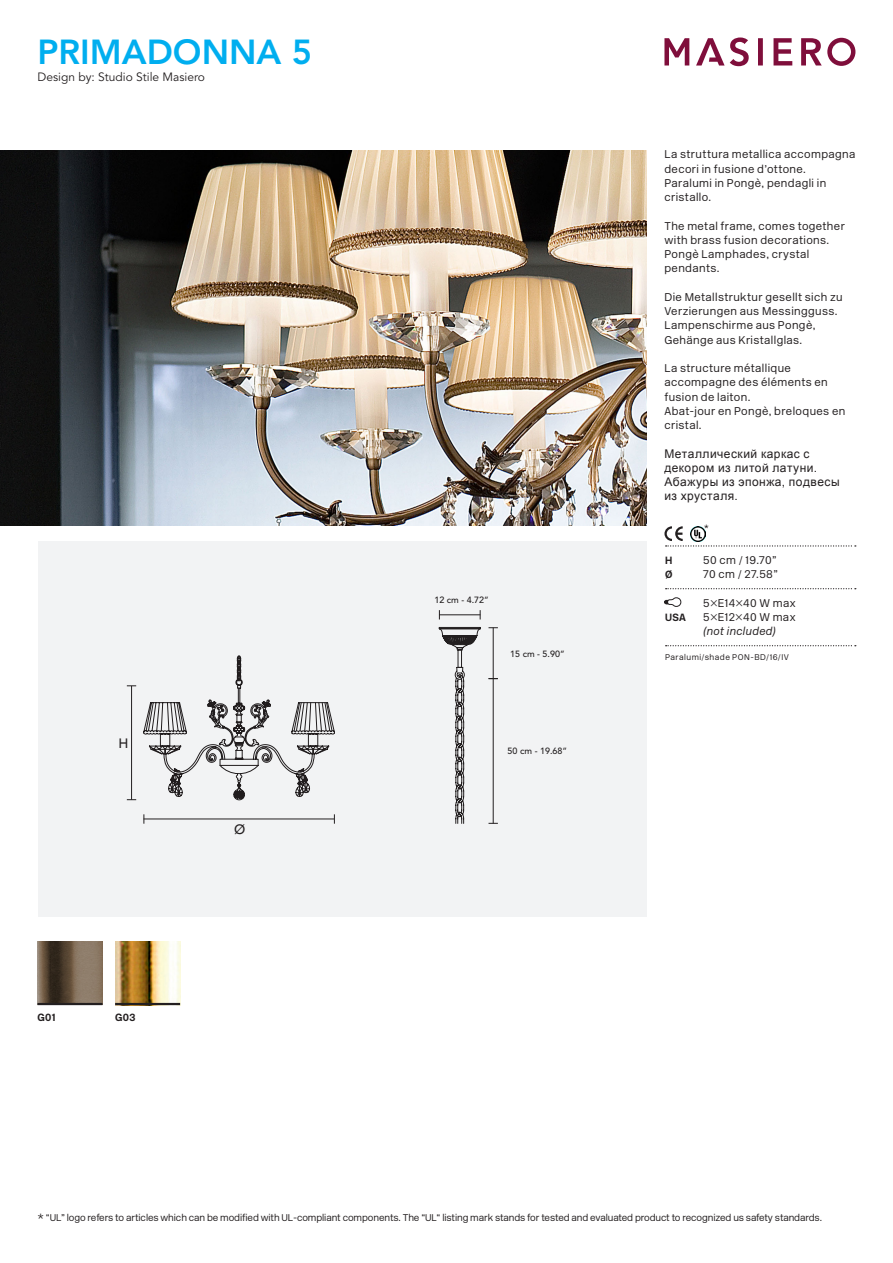
<style>
.page{position:relative;width:893px;height:1263px;background:#fff}
.page>*{position:absolute;margin:0;border:0;box-sizing:border-box;transform-origin:0 0}
.t1{font:800 34.5px "Avenir LT Std";color:#00aeef}
.t2{font:500 13.5px "Avenir LT Std";color:#231f20}
.t3{font:12px/14.2px "Arial";letter-spacing:.04em;color:#231f20}
.t4{font:12px "Avenir LT Std";color:#231f20}
.t5{font:300 11.25px/14.2px "New Rail Alphabet";letter-spacing:.035em;color:#231f20}
.t6{font:italic 300 11.25px "New Rail Alphabet";letter-spacing:.03em;color:#231f20}
.t7{font:700 10.5px "New Rail Alphabet";letter-spacing:.035em;color:#231f20}
.t8{font:10.5px "Avenir LT Std";color:#231f20}
.t9{font:300 9.75px "New Rail Alphabet";letter-spacing:-.01em;color:#231f20}
.t10{font:500 9px "Avenir LT Std";color:#231f20}
.t11{font:300 8.25px "New Rail Alphabet";letter-spacing:.055em;color:#231f20}
.s1{font-size:10.5px}
</style>
<div class="page">
<svg style="left:664px;top:38px;width:191px;height:28px"></svg>
<img style="left:115px;top:941px;width:65px;height:62px">
<hr style="left:115px;top:1003px;width:65px;height:2px;background:#231f20">
<img style="left:38px;top:941px;width:64px;height:62px">
<hr style="left:38px;top:1003px;width:64px;height:2px;background:#231f20">
<img style="left:0;top:150px;width:646px;height:375px">
<div style="left:38px;top:542px;width:608px;height:375px;background:#f2f3f4"></div>
<svg style="left:143px;top:655px;width:192px;height:145px"></svg>
<hr style="left:131px;top:686px;width:1px;height:114px;background:#231f20">
<hr style="left:144px;top:819px;width:190px;height:1px;background:#231f20">
<svg style="left:664px;top:526px;width:192px;height:20px"></svg>
<svg style="left:666px;top:588px;width:190px;height:1px"></svg>
<svg style="left:666px;top:645px;width:190px;height:1px"></svg>
<svg style="left:664px;top:597px;width:17px;height:10px"></svg>
<hr style="left:439px;top:614px;width:41px;height:1px;background:#231f20">
<hr style="left:493px;top:627px;width:1px;height:52px;background:#231f20">
<hr style="left:493px;top:679px;width:1px;height:144px;background:#231f20">
<svg style="left:439px;top:627px;width:42px;height:197px"></svg>
<h1 class="t1" style="left:38px;top:31px;width:276px">PRIMADONNA 5</h1>
<p class="t4" style="left:38px;top:70px;width:169px">Design by: Studio Stile Masiero</p>
<p class="t2" style="left:118px;top:735px;width:12px">H</p>
<p class="t7" style="left:38px;top:1011px;width:19px">G01</p>
<p class="t7" style="left:115px;top:1011px;width:22px">G03</p>
<p class="t2" style="left:234px;top:821px;width:13px">Ø</p>
<p class="t10" style="left:434px;top:594px;width:56px">12 cm - 4.72”</p>
<p class="t10" style="left:510px;top:648px;width:56px">15 cm - 5.90”</p>
<p class="t10" style="left:508px;top:746px;width:61px">50 cm - 19.68”</p>
<p class="t5" style="left:664px;top:147px;width:192px">La struttura metallica accompagna decori in fusione d’ottone.<br>Paralumi in Pongè, pendagli in cristallo.</p>
<p class="t5" style="left:664px;top:218px;width:182px">The metal frame, comes together with brass fusion decorations.<br>Pongè Lamphades, crystal pendants.</p>
<p class="t5" style="left:664px;top:290px;width:180px">Die Metallstruktur gesellt sich zu<br>Verzierungen aus Messingguss.<br>Lampenschirme aus Pongè,<br>Gehänge aus Kristallglas.</p>
<p class="t5" style="left:664px;top:361px;width:182px">La structure métallique accompagne des éléments en fusion de laiton.<br>Abat-jour en Pongè, breloques en cristal.</p>
<p class="t3" style="left:664px;top:446px;width:177px">Металлический каркас c декором из литой латуни.<br>Абажуры из эпонжа, подвесы из хрусталя.</p>
<p class="t8" style="left:704px;top:522px;width:6px">*</p>
<p class="t7" style="left:665px;top:553px;width:9px">H</p>
<p class="t5" style="left:703px;top:553px;width:75px">50 cm / 19.70”</p>
<p class="t7" style="left:665px;top:568px;width:9px">Ø</p>
<p class="t5" style="left:703px;top:567px;width:76px">70 cm / 27.58”</p>
<p class="t5" style="left:703px;top:596px;width:94px">5×E14×40 W max</p>
<p class="t7" style="left:665px;top:610px;width:22px">USA</p>
<p class="t5" style="left:703px;top:610px;width:94px">5×E12×40 W max</p>
<p class="t6" style="left:703px;top:624px;width:75px">(not included)</p>
<p class="t11" style="left:665px;top:652px;width:125px">Paralumi/shade PON-BD/16/IV</p>
<p class="t9" style="left:37px;top:1211px;width:786px"><span class="s1">*</span> “UL” logo refers to articles which can be modified with UL-compliant components. The “UL“ listing mark stands for tested and evaluated product to recognized us safety standards.</p>
</div>
